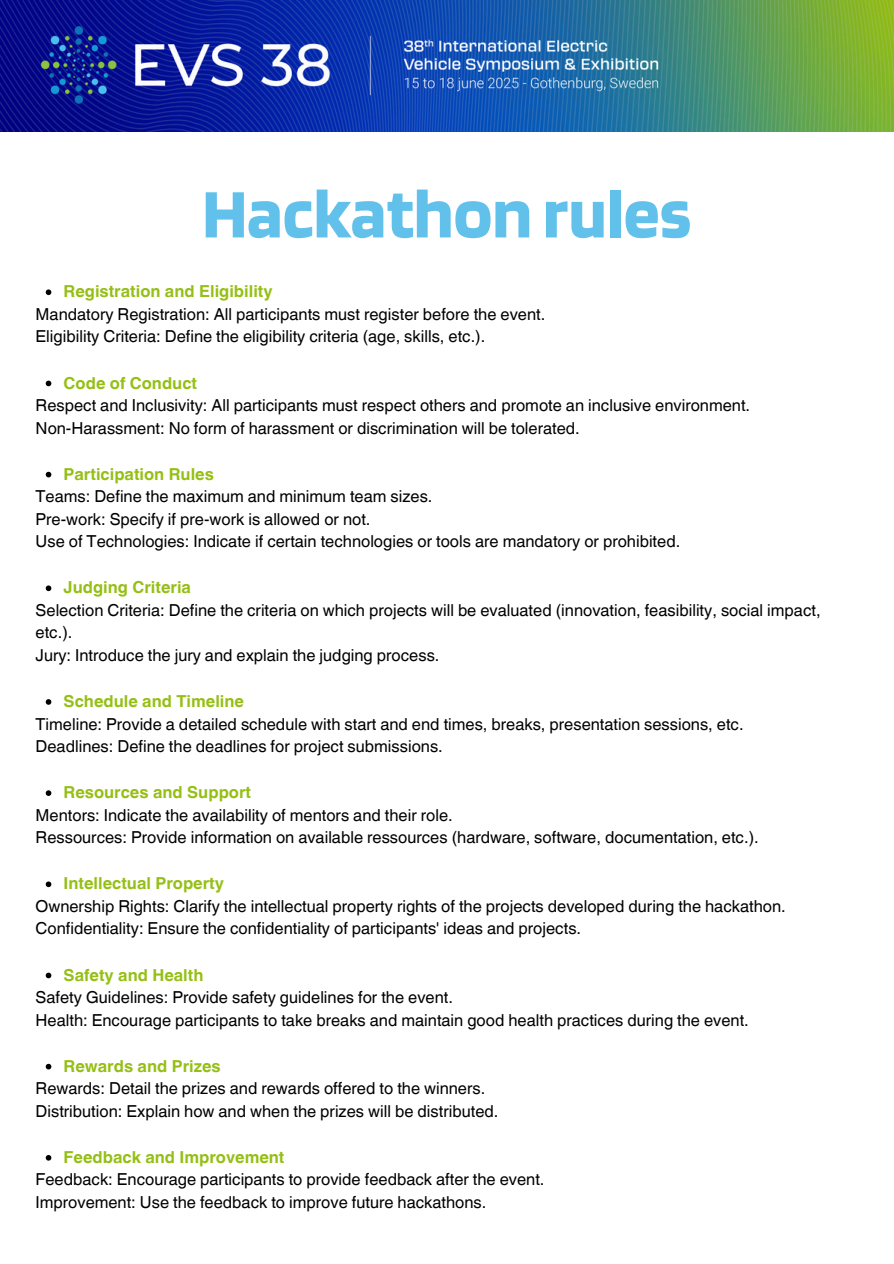
<style>
.page{position:relative;width:894px;height:1264px;background:#fff}
.page>*{position:absolute;margin:0;border:0;box-sizing:border-box;transform-origin:0 0}
.t1{font:700 72px "Blinker";color:#62c1ea}
.t2{font:16.5px/22.5px "Helvetica World";color:#000}
.t3{font:700 16.5px "Helvetica World";color:#95bf14}
</style>
<div class="page">
<img style="left:0;top:0;width:893px;height:132px">
<svg style="left:46px;top:289px;width:5px;height:6px"></svg>
<svg style="left:46px;top:380px;width:5px;height:6px"></svg>
<svg style="left:46px;top:472px;width:5px;height:5px"></svg>
<svg style="left:46px;top:585px;width:5px;height:6px"></svg>
<svg style="left:46px;top:699px;width:5px;height:5px"></svg>
<svg style="left:46px;top:790px;width:5px;height:6px"></svg>
<svg style="left:46px;top:881px;width:5px;height:6px"></svg>
<svg style="left:46px;top:972px;width:5px;height:6px"></svg>
<svg style="left:46px;top:1063px;width:5px;height:6px"></svg>
<svg style="left:46px;top:1155px;width:5px;height:5px"></svg>
<p class="t1" style="left:202px;top:168px;width:490px">Hackathon rules</p>
<h1 class="t3" style="left:64px;top:278px;width:210px">Registration and Eligibility</h1>
<p class="t2" style="left:36px;top:303px;width:511px">Mandatory Registration: All participants must register before the event.</p>
<p class="t2" style="left:36px;top:325px;width:451px">Eligibility Criteria: Define the eligibility criteria (age, skills, etc.).</p>
<p class="t3" style="left:64px;top:369px;width:135px">Code of Conduct</p>
<p class="t2" style="left:36px;top:394px;width:715px">Respect and Inclusivity: All participants must respect others and promote an inclusive environment.</p>
<p class="t2" style="left:36px;top:416px;width:545px">Non-Harassment: No form of harassment or discrimination will be tolerated.</p>
<p class="t3" style="left:64px;top:460px;width:152px">Participation Rules</p>
<p class="t2" style="left:36px;top:485px;width:398px">Teams: Define the maximum and minimum team sizes.</p>
<p class="t2" style="left:36px;top:507px;width:336px">Pre-work: Specify if pre-work is allowed or not.</p>
<p class="t2" style="left:36px;top:530px;width:646px">Use of Technologies: Indicate if certain technologies or tools are mandatory or prohibited.</p>
<p class="t3" style="left:64px;top:574px;width:129px">Judging Criteria</p>
<p class="t2" style="left:36px;top:599px;width:786px">Selection Criteria: Define the criteria on which projects will be evaluated (innovation, feasibility, social impact, etc.).</p>
<p class="t2" style="left:36px;top:644px;width:405px">Jury: Introduce the jury and explain the judging process.</p>
<p class="t3" style="left:64px;top:687px;width:182px">Schedule and Timeline</p>
<p class="t2" style="left:36px;top:712px;width:709px">Timeline: Provide a detailed schedule with start and end times, breaks, presentation sessions, etc.</p>
<p class="t2" style="left:36px;top:735px;width:408px">Deadlines: Define the deadlines for project submissions.</p>
<p class="t3" style="left:64px;top:778px;width:189px">Resources and Support</p>
<p class="t2" style="left:36px;top:803px;width:418px">Mentors: Indicate the availability of mentors and their role.</p>
<p class="t2" style="left:36px;top:826px;width:724px">Ressources: Provide information on available ressources (hardware, software, documentation, etc.).</p>
<p class="t3" style="left:64px;top:870px;width:162px">Intellectual Property</p>
<p class="t2" style="left:36px;top:894px;width:751px">Ownership Rights: Clarify the intellectual property rights of the projects developed during the hackathon.</p>
<p class="t2" style="left:36px;top:917px;width:547px">Confidentiality: Ensure the confidentiality of participants' ideas and projects.</p>
<p class="t3" style="left:64px;top:961px;width:141px">Safety and Health</p>
<p class="t2" style="left:36px;top:986px;width:418px">Safety Guidelines: Provide safety guidelines for the event.</p>
<p class="t2" style="left:36px;top:1008px;width:714px">Health: Encourage participants to take breaks and maintain good health practices during the event.</p>
<p class="t3" style="left:64px;top:1052px;width:158px">Rewards and Prizes</p>
<p class="t2" style="left:36px;top:1077px;width:451px">Rewards: Detail the prizes and rewards offered to the winners.</p>
<p class="t2" style="left:36px;top:1099px;width:464px">Distribution: Explain how and when the prizes will be distributed.</p>
<p class="t3" style="left:64px;top:1143px;width:222px">Feedback and Improvement</p>
<p class="t2" style="left:36px;top:1168px;width:510px">Feedback: Encourage participants to provide feedback after the event.</p>
<p class="t2" style="left:36px;top:1190px;width:452px">Improvement: Use the feedback to improve future hackathons.</p>
</div>
